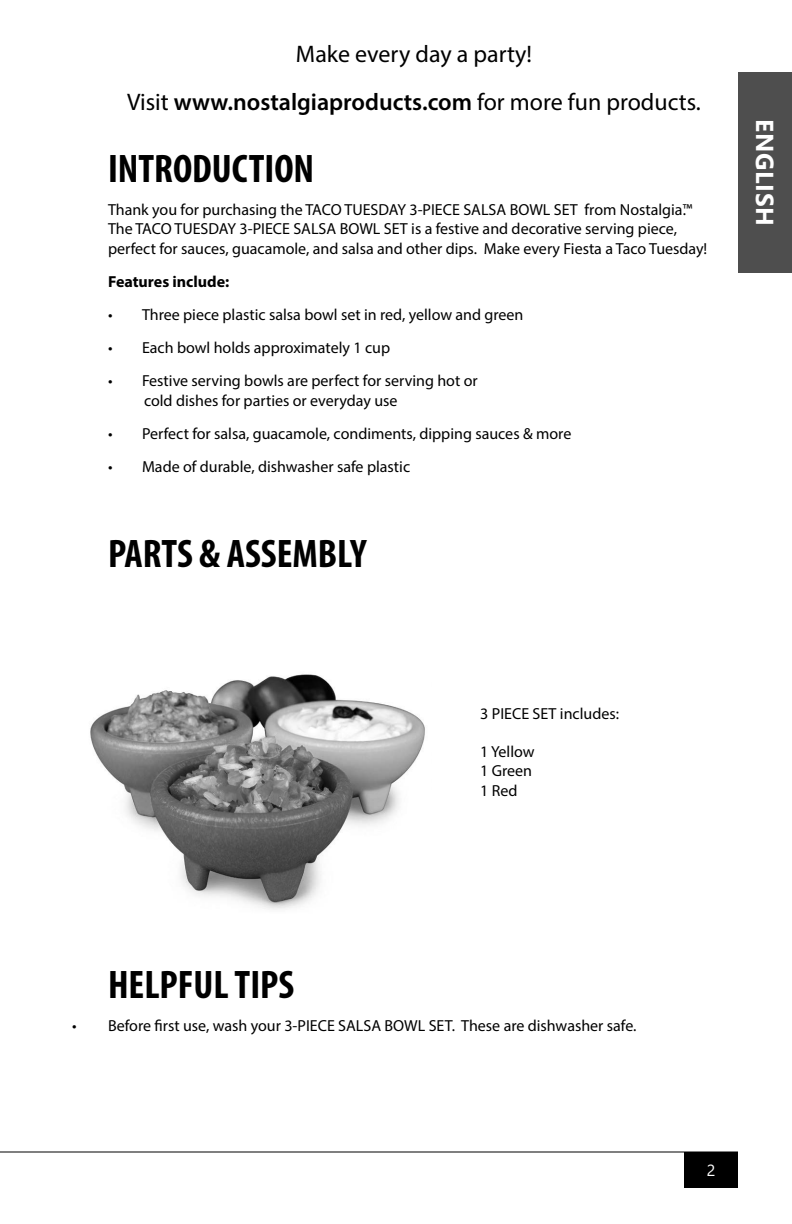
<style>
.page{position:relative;width:792px;height:1224px;background:#fff}
.page>*{position:absolute;margin:0;border:0;box-sizing:border-box;transform-origin:0 0}
.Chapter_Header{font:700 condensed 40px "Myriad Pro";color:#000}
.t1{font:700 24.4px "Segoe UI";letter-spacing:.03em;color:#fff}
.Chapter_Header-2{font:24px/48px "Myriad Pro";color:#000;text-align:center}
.t2{font:16px/19.2px "Myriad Pro";color:#000}
.t3{font:700 16px "Myriad Pro";color:#000}
.t4{font:16px "Segoe UI";color:#fff}
.s1{font-weight:600}
</style>
<div class="page">
<div style="left:738px;top:72px;width:54px;height:201px;background:#4e4e4e"></div>
<hr style="left:0;top:1152px;width:738px;height:1px;background:#000">
<div style="left:684px;top:1152px;width:54px;height:36px;background:#000"></div>
<img style="left:90px;top:674px;width:335px;height:236px">
<p class="Chapter_Header-2" style="left:127px;top:30px;width:575px">Make every day a party!<br>Visit <span class="s1">www.nostalgiaproducts.com</span> for more fun products.</p>
<p class="Chapter_Header" style="left:108px;top:144px;width:208px">INTRODUCTION</p>
<p class="t2" style="left:108px;top:200px;width:601px">Thank you for purchasing the TACO TUESDAY 3-PIECE SALSA BOWL SET from Nostalgia™.<br>The TACO TUESDAY 3-PIECE SALSA BOWL SET is a festive and decorative serving piece, perfect for sauces, guacamole, and salsa and other dips. Make every Fiesta a Taco Tuesday!</p>
<p class="t3" style="left:108px;top:271px;width:123px">Features include:</p>
<p class="t2" style="left:108px;top:305px;width:417px">• Three piece plastic salsa bowl set in red, yellow and green</p>
<p class="t2" style="left:108px;top:338px;width:284px">• Each bowl holds approximately 1 cup</p>
<p class="t2" style="left:144px;top:371px;width:335px;text-indent:-36px">• Festive serving bowls are perfect for serving hot or cold dishes for parties or everyday use</p>
<p class="t2" style="left:108px;top:424px;width:465px">• Perfect for salsa, guacamole, condiments, dipping sauces &amp; more</p>
<p class="t2" style="left:108px;top:457px;width:304px">• Made of durable, dishwasher safe plastic</p>
<p class="Chapter_Header" style="left:108px;top:529px;width:260px">PARTS &amp; ASSEMBLY</p>
<h2 class="t1" style="left:788px;top:119px;width:109px;rotate:90deg">ENGLISH</h2>
<p class="t2" style="left:480px;top:704px;width:140px">3 PIECE SET includes:</p>
<p class="t2" style="left:480px;top:742px;width:56px">1 Yellow</p>
<p class="t2" style="left:480px;top:761px;width:53px">1 Green</p>
<p class="t2" style="left:480px;top:780px;width:39px">1 Red</p>
<p class="Chapter_Header" style="left:108px;top:959px;width:188px">HELPFUL TIPS</p>
<p class="t2" style="left:72px;top:1016px;width:566px">• Before first use, wash your 3-PIECE SALSA BOWL SET. These are dishwasher safe.</p>
<p class="t4" style="left:707px;top:1155px;width:10px">2</p>
</div>
